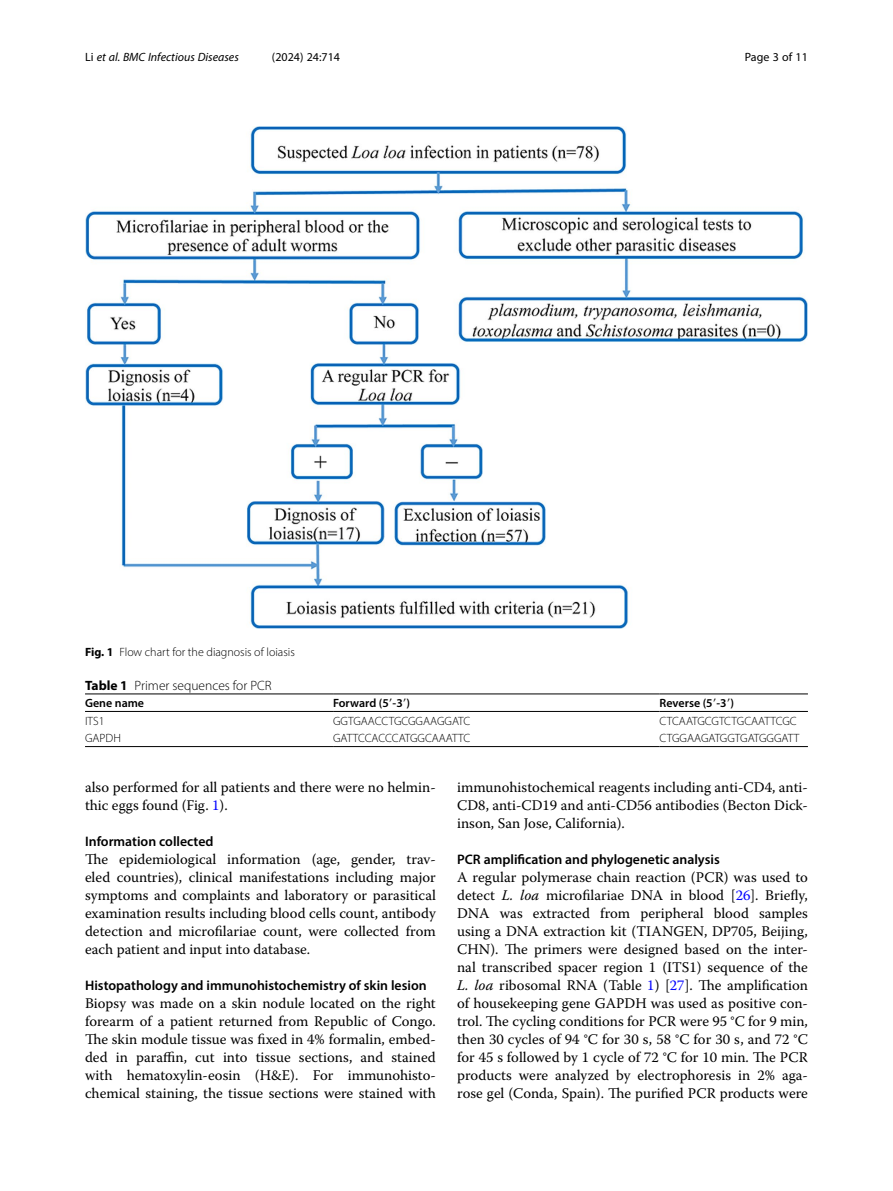
<style>
.page{position:relative;width:893px;height:1191px;background:#fff}
.page>*{position:absolute;margin:0;border:0;box-sizing:border-box;transform-origin:0 0}
.Body_Text{font:14.7px/18px "Warnock Pro";color:#000;text-align:justify}
.Body_Text_Indent{font:14.7px/18px "Warnock Pro";color:#000}
.Head_2{font:600 13.8px "Myriad Pro";color:#000}
.Table_Caption{font:300 13.5px "Myriad Pro";color:#000}
.Table_Body{font:300 12px "Myriad Pro";color:#000}
.Figure_Caption{font:300 12px "Myriad Pro";color:#000}
.Table_Head{font:600 12px "Myriad Pro";color:#000}
.t1{font:italic 12px "Myriad Pro";color:#000}
.t2{font:12px "Myriad Pro";color:#000}
.s1{font-style:normal}
.s2{font-weight:700}
.s3{font-family:"STIX";font-weight:700}
.s4{color:#00f}
.s5{font-style:italic}
</style>
<div class="page">
<hr style="left:85px;top:711px;width:248px;height:1px;background:#000">
<hr style="left:333px;top:693px;width:327px;height:1px;background:#000">
<hr style="left:333px;top:711px;width:327px;height:1px;background:#000">
<hr style="left:660px;top:693px;width:148px;height:1px;background:#000">
<hr style="left:660px;top:711px;width:148px;height:1px;background:#000">
<hr style="left:85px;top:746px;width:248px;height:1px;background:#000">
<hr style="left:333px;top:746px;width:327px;height:1px;background:#000">
<hr style="left:660px;top:746px;width:148px;height:1px;background:#000">
<hr style="left:85px;top:693px;width:248px;height:1px;background:#000">
<img style="left:85px;top:126px;width:723px;height:503px">
<p class="t1" style="left:85px;top:50px;width:155px"><span class="s1">Li</span> et al. BMC Infectious Diseases</p>
<p class="t2" style="left:272px;top:50px;width:70px">(2024) 24:714</p>
<p class="t2" style="left:745px;top:50px;width:65px">Page 3 of 11</p>
<p class="Figure_Caption" style="left:85px;top:644px;width:211px"><span class="s2">Fig. 1</span> Flow chart for the diagnosis of loiasis</p>
<p class="Table_Caption" style="left:85px;top:677px;width:188px"><span class="s2">Table 1</span> Primer sequences for PCR</p>
<p class="Table_Head" style="left:85px;top:695px;width:61px">Gene name</p>
<p class="Table_Head" style="left:333px;top:695px;width:79px">Forward (5<span class="s3">′</span>-3<span class="s3">′</span>)</p>
<p class="Table_Head" style="left:660px;top:695px;width:76px">Reverse (5<span class="s3">′</span>-3<span class="s3">′</span>)</p>
<p class="Table_Body" style="left:85px;top:713px;width:21px">ITS1</p>
<p class="Table_Body" style="left:333px;top:713px;width:139px">GGTGAACCTGCGGAAGGATC</p>
<p class="Table_Body" style="left:660px;top:713px;width:139px">CTCAATGCGTCTGCAATTCGC</p>
<p class="Table_Body" style="left:85px;top:731px;width:37px">GAPDH</p>
<p class="Table_Body" style="left:333px;top:731px;width:139px">GATTCCACCCATGGCAAATTC</p>
<p class="Table_Body" style="left:660px;top:731px;width:141px">CTGGAAGATGGTGATGGGATT</p>
<p class="Body_Text_Indent" style="left:85px;top:778px;width:352px">also performed for all patients and there were no helmin&shy;thic eggs found (Fig. <span class="s4">1</span>).</p>
<p class="Head_2" style="left:85px;top:833px;width:130px">Information collected</p>
<p class="Body_Text" style="left:85px;top:850px;width:352px">The epidemiological information (age, gender, trav&shy;eled countries), clinical manifestations including major symptoms and complaints and laboratory or parasitical examination results including blood cells count, antibody detection and microfilariae count, were collected from each patient and input into database.</p>
<p class="Head_2" style="left:85px;top:977px;width:343px">Histopathology and immunohistochemistry of skin lesion</p>
<p class="Body_Text" style="left:85px;top:994px;width:352px">Biopsy was made on a skin nodule located on the right forearm of a patient returned from Republic of Congo.<br>The skin module tissue was fixed in 4% formalin, embed&shy;ded in paraffin, cut into tissue sections, and stained with hematoxylin-eosin (H&amp;E). For immunohisto&shy;chemical staining, the tissue sections were stained with</p>
<p class="Body_Text" style="left:457px;top:778px;width:352px">immunohistochemical reagents including anti-CD4, anti-CD8, anti-CD19 and anti-CD56 antibodies (Becton Dick&shy;inson, San Jose, California).</p>
<p class="Head_2" style="left:457px;top:851px;width:264px">PCR amplification and phylogenetic analysis</p>
<p class="Body_Text" style="left:457px;top:868px;width:352px">A regular polymerase chain reaction (PCR) was used to detect <span class="s5">L. loa</span> microfilariae DNA in blood [<span class="s4">26</span>]. Briefly, DNA was extracted from peripheral blood samples using a DNA extraction kit (TIANGEN, DP705, Beijing, CHN). The primers were designed based on the inter&shy;nal transcribed spacer region 1 (ITS1) sequence of the <span class="s5">L. loa</span> ribosomal RNA (Table <span class="s4">1</span>) [<span class="s4">27</span>]. The amplification of housekeeping gene GAPDH was used as positive con&shy;trol. The cycling conditions for PCR were 95 °C for 9 min, then 30 cycles of 94 °C for 30 s, 58 °C for 30 s, and 72 °C for 45 s followed by 1 cycle of 72 °C for 10 min. The PCR products were analyzed by electrophoresis in 2% aga&shy;rose gel (Conda, Spain). The purified PCR products were</p>
</div>
